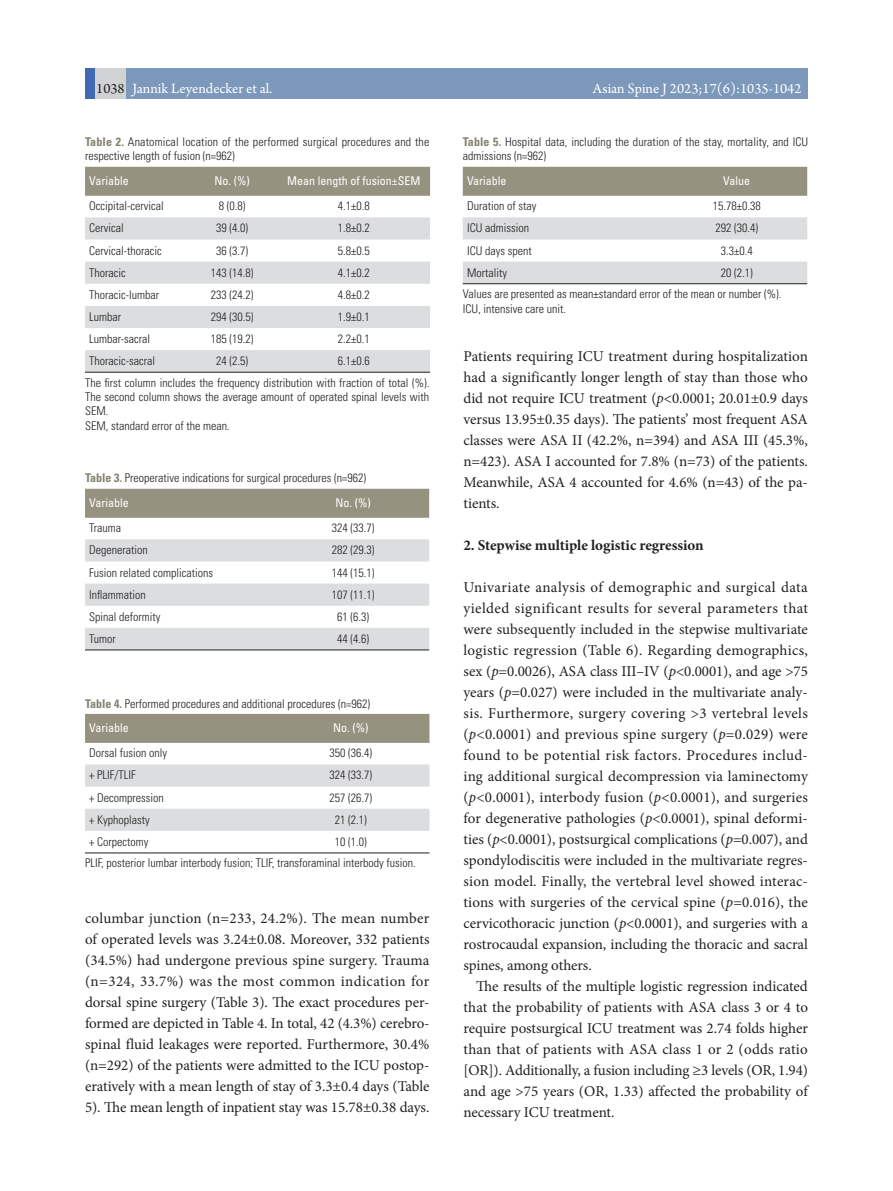
<style>
.page{position:relative;width:893px;height:1191px;background:#fff}
.page>*{position:absolute;margin:0;border:0;box-sizing:border-box;transform-origin:0 0}
.본문_내용_첫문단{font:15px/21px "Minion Pro";letter-spacing:-.005em;color:#231f20;text-align:justify}
.본문_내용{font:15px/21px "Minion Pro";color:#231f20;text-align:justify}
.t1{font:15px "Arno Pro";color:#fff}
.본문_중제목{font:700 15px "Minion Pro";letter-spacing:-.005em;color:#231f20}
.표_그림설명{font:300 condensed 12px/14.4px "Univers LT Std";color:#231f20}
.표_왼쪽행{font:300 condensed 12px "Univers LT Std";color:#231f20}
.표_본문{font:300 condensed 12px "Univers LT Std";color:#231f20}
.표_머리행{font:condensed 12px "Univers LT Std";color:#fff}
.s1{color:#231f20}
.s2{font-weight:700;color:#82806e}
.s3{font-style:italic}
</style>
<div class="page">
<div style="left:85px;top:68px;width:58px;height:31px;background:#d1d2d4"></div>
<div style="left:126px;top:68px;width:682px;height:31px;background:#7c98bb"></div>
<div style="left:85px;top:68px;width:10px;height:31px;background:#406ab4"></div>
<div style="left:85px;top:167px;width:345px;height:29px;background:#95937f"></div>
<svg style="left:85px;top:217px;width:345px;height:155px;fill:#dcdddf"></svg>
<hr style="left:85px;top:372px;width:102px;height:1px;background:#231f20">
<hr style="left:187px;top:372px;width:90px;height:1px;background:#231f20">
<hr style="left:277px;top:372px;width:153px;height:1px;background:#231f20">
<div style="left:85px;top:489px;width:344px;height:29px;background:#95937f"></div>
<svg style="left:85px;top:539px;width:344px;height:110px"></svg>
<hr style="left:85px;top:649px;width:192px;height:1px;background:#231f20">
<hr style="left:277px;top:649px;width:152px;height:1px;background:#231f20">
<div style="left:85px;top:714px;width:344px;height:29px;background:#95937f"></div>
<svg style="left:85px;top:764px;width:344px;height:67px"></svg>
<hr style="left:85px;top:852px;width:187px;height:1px;background:#231f20">
<hr style="left:272px;top:852px;width:157px;height:1px;background:#231f20">
<div style="left:463px;top:167px;width:344px;height:29px;background:#95937f"></div>
<svg style="left:463px;top:217px;width:344px;height:66px"></svg>
<hr style="left:463px;top:283px;width:203px;height:1px;background:#231f20">
<hr style="left:666px;top:283px;width:141px;height:1px;background:#231f20">
<p class="t1" style="left:96px;top:80px;width:178px"><span class="s1">1038</span> Jannik Leyendecker et al.</p>
<p class="t1" style="left:593px;top:80px;width:210px">Asian Spine J 2023;17(6):1035-1042</p>
<p class="표_그림설명" style="left:85px;top:135px;width:346px"><span class="s2">Table 2.</span> Anatomical location of the performed surgical procedures and the respective length of fusion (n=962)</p>
<p class="표_머리행" style="left:89px;top:173px;width:41px">Variable</p>
<p class="표_머리행" style="left:214px;top:173px;width:37px">No. (%)</p>
<p class="표_머리행" style="left:287px;top:173px;width:135px">Mean length of fusion±SEM</p>
<p class="표_왼쪽행" style="left:89px;top:199px;width:76px">Occipital-cervical</p>
<p class="표_본문" style="left:219px;top:199px;width:28px">8 (0.8)</p>
<p class="표_본문" style="left:338px;top:199px;width:33px">4.1±0.8</p>
<p class="표_왼쪽행" style="left:89px;top:221px;width:36px">Cervical</p>
<p class="표_본문" style="left:216px;top:221px;width:33px">39 (4.0)</p>
<p class="표_본문" style="left:338px;top:221px;width:33px">1.8±0.2</p>
<p class="표_왼쪽행" style="left:89px;top:243px;width:74px">Cervical-thoracic</p>
<p class="표_본문" style="left:216px;top:243px;width:33px">36 (3.7)</p>
<p class="표_본문" style="left:338px;top:243px;width:33px">5.8±0.5</p>
<p class="표_왼쪽행" style="left:89px;top:265px;width:38px">Thoracic</p>
<p class="표_본문" style="left:211px;top:265px;width:44px">143 (14.8)</p>
<p class="표_본문" style="left:338px;top:265px;width:33px">4.1±0.2</p>
<p class="표_왼쪽행" style="left:89px;top:287px;width:71px">Thoracic-lumbar</p>
<p class="표_본문" style="left:211px;top:287px;width:44px">233 (24.2)</p>
<p class="표_본문" style="left:338px;top:287px;width:33px">4.8±0.2</p>
<p class="표_왼쪽행" style="left:89px;top:309px;width:33px">Lumbar</p>
<p class="표_본문" style="left:211px;top:309px;width:44px">294 (30.5)</p>
<p class="표_본문" style="left:338px;top:309px;width:33px">1.9±0.1</p>
<p class="표_왼쪽행" style="left:89px;top:331px;width:62px">Lumbar-sacral</p>
<p class="표_본문" style="left:211px;top:331px;width:44px">185 (19.2)</p>
<p class="표_본문" style="left:338px;top:331px;width:33px">2.2±0.1</p>
<p class="표_왼쪽행" style="left:89px;top:354px;width:67px">Thoracic-sacral</p>
<p class="표_본문" style="left:216px;top:354px;width:33px">24 (2.5)</p>
<p class="표_본문" style="left:338px;top:354px;width:33px">6.1±0.6</p>
<p class="표_그림설명" style="left:85px;top:375px;width:346px;text-align:justify">The first column includes the frequency distribution with fraction of total (%).<br>The second column shows the average amount of operated spinal levels with SEM.</p>
<p class="표_그림설명" style="left:85px;top:418px;width:146px">SEM, standard error of the mean.</p>
<p class="표_그림설명" style="left:85px;top:471px;width:282px"><span class="s2">Table 3.</span> Preoperative indications for surgical procedures (n=962)</p>
<p class="표_머리행" style="left:89px;top:495px;width:41px">Variable</p>
<p class="표_머리행" style="left:336px;top:495px;width:37px">No. (%)</p>
<p class="표_왼쪽행" style="left:89px;top:521px;width:33px">Trauma</p>
<p class="표_본문" style="left:332px;top:521px;width:44px">324 (33.7)</p>
<p class="표_왼쪽행" style="left:89px;top:543px;width:60px">Degeneration</p>
<p class="표_본문" style="left:332px;top:543px;width:44px">282 (29.3)</p>
<p class="표_왼쪽행" style="left:89px;top:565px;width:125px">Fusion related complications</p>
<p class="표_본문" style="left:332px;top:565px;width:44px">144 (15.1)</p>
<p class="표_왼쪽행" style="left:89px;top:587px;width:58px">Inflammation</p>
<p class="표_본문" style="left:332px;top:587px;width:44px">107 (11.1)</p>
<p class="표_왼쪽행" style="left:89px;top:609px;width:73px">Spinal deformity</p>
<p class="표_본문" style="left:337px;top:609px;width:33px">61 (6.3)</p>
<p class="표_왼쪽행" style="left:89px;top:631px;width:28px">Tumor</p>
<p class="표_본문" style="left:337px;top:631px;width:33px">44 (4.6)</p>
<p class="표_그림설명" style="left:85px;top:696px;width:286px"><span class="s2">Table 4.</span> Performed procedures and additional procedures (n=962)</p>
<p class="표_머리행" style="left:89px;top:720px;width:41px">Variable</p>
<p class="표_머리행" style="left:333px;top:720px;width:37px">No. (%)</p>
<p class="표_왼쪽행" style="left:89px;top:746px;width:79px">Dorsal fusion only</p>
<p class="표_본문" style="left:329px;top:746px;width:44px">350 (36.4)</p>
<p class="표_왼쪽행" style="left:89px;top:768px;width:48px">+ PLIF/TLIF</p>
<p class="표_본문" style="left:329px;top:768px;width:44px">324 (33.7)</p>
<p class="표_왼쪽행" style="left:89px;top:790px;width:76px">+ Decompression</p>
<p class="표_본문" style="left:329px;top:790px;width:44px">257 (26.7)</p>
<p class="표_왼쪽행" style="left:89px;top:812px;width:62px">+ Kyphoplasty</p>
<p class="표_본문" style="left:335px;top:812px;width:33px">21 (2.1)</p>
<p class="표_왼쪽행" style="left:89px;top:834px;width:61px">+ Corpectomy</p>
<p class="표_본문" style="left:335px;top:834px;width:33px">10 (1.0)</p>
<p class="표_그림설명" style="left:85px;top:856px;width:332px">PLIF, posterior lumbar interbody fusion; TLIF, transforaminal interbody fusion.</p>
<p class="본문_내용_첫문단" style="left:85px;top:907px;width:346px">columbar junction (n=233, 24.2%). The mean number of operated levels was 3.24±0.08. Moreover, 332 patients (34.5%) had undergone previous spine surgery. Trauma (n=324, 33.7%) was the most common indication for dorsal spine surgery (Table 3). The exact procedures per&shy;formed are depicted in Table 4. In total, 42 (4.3%) cerebro&shy;spinal fluid leakages were reported. Furthermore, 30.4% (n=292) of the patients were admitted to the ICU postop&shy;eratively with a mean length of stay of 3.3±0.4 days (Table 5). The mean length of inpatient stay was 15.78±0.38 days.</p>
<p class="표_그림설명" style="left:463px;top:135px;width:347px"><span class="s2">Table 5.</span> Hospital data, including the duration of the stay, mortality, and ICU admissions (n=962)</p>
<p class="표_머리행" style="left:467px;top:173px;width:41px">Variable</p>
<p class="표_머리행" style="left:723px;top:173px;width:28px">Value</p>
<p class="표_왼쪽행" style="left:467px;top:199px;width:71px">Duration of stay</p>
<p class="표_본문" style="left:713px;top:199px;width:49px">15.78±0.38</p>
<p class="표_왼쪽행" style="left:467px;top:221px;width:63px">ICU admission</p>
<p class="표_본문" style="left:715px;top:221px;width:44px">292 (30.4)</p>
<p class="표_왼쪽행" style="left:467px;top:243px;width:66px">ICU days spent</p>
<p class="표_본문" style="left:721px;top:243px;width:33px">3.3±0.4</p>
<p class="표_왼쪽행" style="left:467px;top:265px;width:41px">Mortality</p>
<p class="표_본문" style="left:721px;top:265px;width:33px">20 (2.1)</p>
<p class="표_그림설명" style="left:463px;top:287px;width:320px">Values are presented as mean±standard error of the mean or number (%).</p>
<p class="표_그림설명" style="left:463px;top:301px;width:105px">ICU, intensive care unit.</p>
<p class="본문_내용_첫문단" style="left:463px;top:346px;width:346px">Patients requiring ICU treatment during hospitalization had a significantly longer length of stay than those who did not require ICU treatment (<span class="s3">p</span>&lt;0.0001; 20.01±0.9 days versus 13.95±0.35 days). The patients’ most frequent ASA classes were ASA II (42.2%, n=394) and ASA III (45.3%, n=423). ASA I accounted for 7.8% (n=73) of the patients.<br>Meanwhile, ASA 4 accounted for 4.6% (n=43) of the pa&shy;tients.</p>
<p class="본문_중제목" style="left:463px;top:535px;width:242px">2. Stepwise multiple logistic regression</p>
<p class="본문_내용_첫문단" style="left:463px;top:577px;width:346px">Univariate analysis of demographic and surgical data yielded significant results for several parameters that were subsequently included in the stepwise multivariate logistic regression (Table 6). Regarding demographics, sex (<span class="s3">p</span>=0.0026), ASA class III–IV (<span class="s3">p</span>&lt;0.0001), and age &gt;75 years (<span class="s3">p</span>=0.027) were included in the multivariate analy&shy;sis. Furthermore, surgery covering &gt;3 vertebral levels (<span class="s3">p</span>&lt;0.0001) and previous spine surgery (<span class="s3">p</span>=0.029) were found to be potential risk factors. Procedures includ&shy;ing additional surgical decompression via laminectomy (<span class="s3">p</span>&lt;0.0001), interbody fusion (<span class="s3">p</span>&lt;0.0001), and surgeries for degenerative pathologies (<span class="s3">p</span>&lt;0.0001), spinal deformi&shy;ties (<span class="s3">p</span>&lt;0.0001), postsurgical complications (<span class="s3">p</span>=0.007), and spondylodiscitis were included in the multivariate regres&shy;sion model. Finally, the vertebral level showed interac&shy;tions with surgeries of the cervical spine (<span class="s3">p</span>=0.016), the cervicothoracic junction (<span class="s3">p</span>&lt;0.0001), and surgeries with a rostrocaudal expansion, including the thoracic and sacral spines, among others.</p>
<p class="본문_내용" style="left:463px;top:976px;width:346px;text-indent:13px">The results of the multiple logistic regression indicated that the probability of patients with ASA class 3 or 4 to require postsurgical ICU treatment was 2.74 folds higher than that of patients with ASA class 1 or 2 (odds ratio [OR]). Additionally, a fusion including ≥3 levels (OR, 1.94) and age &gt;75 years (OR, 1.33) affected the probability of necessary ICU treatment.</p>
</div>
